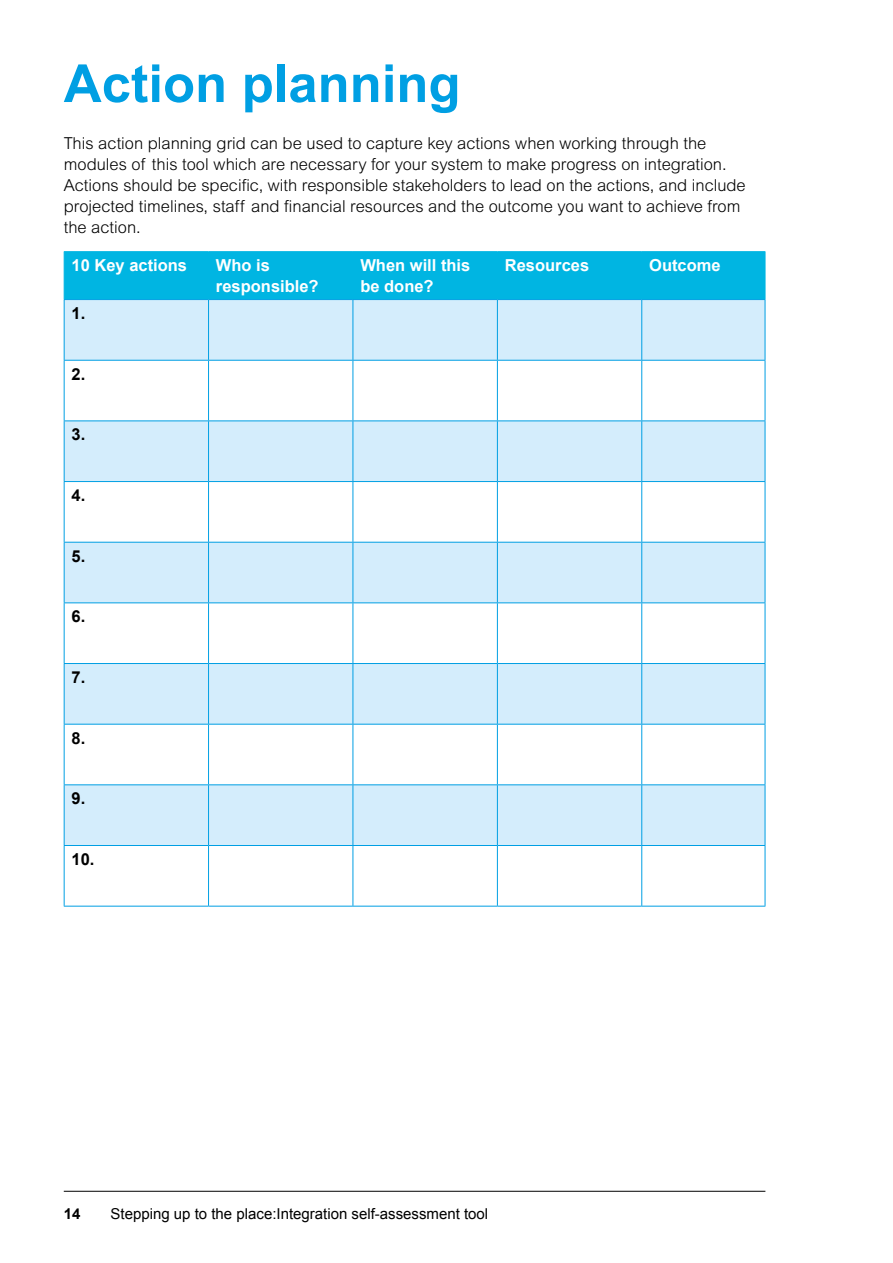
<style>
.page{position:relative;width:893px;height:1263px;background:#fff}
.page>*{position:absolute;margin:0;border:0;box-sizing:border-box;transform-origin:0 0}
.t1{font:700 52.5px "Arial";color:#009fe3}
.t2{font:300 16.5px/21px "Arial MT Std";color:#000}
.t3{font:700 16.5px/21px "Arial";color:#fff}
.t4{font:700 16.5px "Arial";color:#000}
.t5{font:15px "Arial";color:#000}
.t6{font:700 15px "Arial";color:#000}
</style>
<div class="page">
<hr style="left:64px;top:1191px;width:701px;height:1px;background:#000">
<div style="left:65px;top:252px;width:700px;height:47px;background:#00b5e2"></div>
<svg style="left:65px;top:300px;width:700px;height:545px;fill:#d4edfc"></svg>
<hr style="left:64px;top:252px;width:1px;height:47px;background:#00b5e2">
<hr style="left:64px;top:251px;width:145px;height:1px;background:#00b5e2">
<hr style="left:208px;top:252px;width:1px;height:47px;background:#00b5e2">
<hr style="left:209px;top:251px;width:144px;height:1px;background:#00b5e2">
<hr style="left:353px;top:251px;width:144px;height:1px;background:#00b5e2">
<hr style="left:497px;top:251px;width:145px;height:1px;background:#00b5e2">
<hr style="left:642px;top:251px;width:123px;height:1px;background:#00b5e2">
<hr style="left:353px;top:252px;width:1px;height:47px;background:#00b5e2">
<hr style="left:497px;top:252px;width:1px;height:47px;background:#00b5e2">
<hr style="left:641px;top:252px;width:1px;height:47px;background:#00b5e2">
<hr style="left:765px;top:252px;width:1px;height:47px;background:#00b5e2">
<hr style="left:64px;top:300px;width:1px;height:60px;background:#009fe3">
<hr style="left:64px;top:299px;width:145px;height:1px;background:#009fe3">
<hr style="left:208px;top:300px;width:1px;height:60px;background:#009fe3">
<hr style="left:209px;top:299px;width:144px;height:1px;background:#009fe3">
<hr style="left:353px;top:299px;width:144px;height:1px;background:#009fe3">
<hr style="left:497px;top:299px;width:145px;height:1px;background:#009fe3">
<hr style="left:642px;top:299px;width:123px;height:1px;background:#009fe3">
<hr style="left:353px;top:300px;width:1px;height:60px;background:#009fe3">
<hr style="left:497px;top:300px;width:1px;height:60px;background:#009fe3">
<hr style="left:641px;top:300px;width:1px;height:60px;background:#009fe3">
<hr style="left:765px;top:300px;width:1px;height:60px;background:#009fe3">
<hr style="left:64px;top:361px;width:1px;height:59px;background:#009fe3">
<hr style="left:64px;top:360px;width:145px;height:1px;background:#009fe3">
<hr style="left:208px;top:361px;width:1px;height:59px;background:#009fe3">
<hr style="left:209px;top:360px;width:144px;height:1px;background:#009fe3">
<hr style="left:353px;top:360px;width:144px;height:1px;background:#009fe3">
<hr style="left:497px;top:360px;width:145px;height:1px;background:#009fe3">
<hr style="left:642px;top:360px;width:123px;height:1px;background:#009fe3">
<hr style="left:353px;top:361px;width:1px;height:59px;background:#009fe3">
<hr style="left:497px;top:361px;width:1px;height:59px;background:#009fe3">
<hr style="left:641px;top:361px;width:1px;height:59px;background:#009fe3">
<hr style="left:765px;top:361px;width:1px;height:59px;background:#009fe3">
<hr style="left:64px;top:421px;width:1px;height:60px;background:#009fe3">
<hr style="left:64px;top:420px;width:145px;height:1px;background:#009fe3">
<hr style="left:208px;top:421px;width:1px;height:60px;background:#009fe3">
<hr style="left:209px;top:420px;width:144px;height:1px;background:#009fe3">
<hr style="left:353px;top:420px;width:144px;height:1px;background:#009fe3">
<hr style="left:497px;top:420px;width:145px;height:1px;background:#009fe3">
<hr style="left:642px;top:420px;width:123px;height:1px;background:#009fe3">
<hr style="left:353px;top:421px;width:1px;height:60px;background:#009fe3">
<hr style="left:497px;top:421px;width:1px;height:60px;background:#009fe3">
<hr style="left:641px;top:421px;width:1px;height:60px;background:#009fe3">
<hr style="left:765px;top:421px;width:1px;height:60px;background:#009fe3">
<hr style="left:64px;top:482px;width:1px;height:60px;background:#009fe3">
<hr style="left:64px;top:481px;width:145px;height:1px;background:#009fe3">
<hr style="left:208px;top:482px;width:1px;height:60px;background:#009fe3">
<hr style="left:209px;top:481px;width:144px;height:1px;background:#009fe3">
<hr style="left:353px;top:481px;width:144px;height:1px;background:#009fe3">
<hr style="left:497px;top:481px;width:145px;height:1px;background:#009fe3">
<hr style="left:642px;top:481px;width:123px;height:1px;background:#009fe3">
<hr style="left:353px;top:482px;width:1px;height:60px;background:#009fe3">
<hr style="left:497px;top:482px;width:1px;height:60px;background:#009fe3">
<hr style="left:641px;top:482px;width:1px;height:60px;background:#009fe3">
<hr style="left:765px;top:482px;width:1px;height:60px;background:#009fe3">
<hr style="left:64px;top:543px;width:1px;height:59px;background:#009fe3">
<hr style="left:64px;top:542px;width:145px;height:1px;background:#009fe3">
<hr style="left:208px;top:543px;width:1px;height:59px;background:#009fe3">
<hr style="left:209px;top:542px;width:144px;height:1px;background:#009fe3">
<hr style="left:353px;top:542px;width:144px;height:1px;background:#009fe3">
<hr style="left:497px;top:542px;width:145px;height:1px;background:#009fe3">
<hr style="left:642px;top:542px;width:123px;height:1px;background:#009fe3">
<hr style="left:353px;top:543px;width:1px;height:59px;background:#009fe3">
<hr style="left:497px;top:543px;width:1px;height:59px;background:#009fe3">
<hr style="left:641px;top:543px;width:1px;height:59px;background:#009fe3">
<hr style="left:765px;top:543px;width:1px;height:59px;background:#009fe3">
<hr style="left:64px;top:603px;width:1px;height:60px;background:#009fe3">
<hr style="left:64px;top:602px;width:145px;height:1px;background:#009fe3">
<hr style="left:208px;top:603px;width:1px;height:60px;background:#009fe3">
<hr style="left:209px;top:602px;width:144px;height:1px;background:#009fe3">
<hr style="left:353px;top:602px;width:144px;height:1px;background:#009fe3">
<hr style="left:497px;top:602px;width:145px;height:1px;background:#009fe3">
<hr style="left:642px;top:602px;width:123px;height:1px;background:#009fe3">
<hr style="left:353px;top:603px;width:1px;height:60px;background:#009fe3">
<hr style="left:497px;top:603px;width:1px;height:60px;background:#009fe3">
<hr style="left:641px;top:603px;width:1px;height:60px;background:#009fe3">
<hr style="left:765px;top:603px;width:1px;height:60px;background:#009fe3">
<hr style="left:64px;top:664px;width:1px;height:60px;background:#009fe3">
<hr style="left:64px;top:663px;width:145px;height:1px;background:#009fe3">
<hr style="left:208px;top:664px;width:1px;height:60px;background:#009fe3">
<hr style="left:209px;top:663px;width:144px;height:1px;background:#009fe3">
<hr style="left:353px;top:663px;width:144px;height:1px;background:#009fe3">
<hr style="left:497px;top:663px;width:145px;height:1px;background:#009fe3">
<hr style="left:642px;top:663px;width:123px;height:1px;background:#009fe3">
<hr style="left:353px;top:664px;width:1px;height:60px;background:#009fe3">
<hr style="left:497px;top:664px;width:1px;height:60px;background:#009fe3">
<hr style="left:641px;top:664px;width:1px;height:60px;background:#009fe3">
<hr style="left:765px;top:664px;width:1px;height:60px;background:#009fe3">
<hr style="left:64px;top:724px;width:1px;height:60px;background:#009fe3">
<hr style="left:64px;top:724px;width:145px;height:1px;background:#009fe3">
<hr style="left:208px;top:724px;width:1px;height:60px;background:#009fe3">
<hr style="left:209px;top:724px;width:144px;height:1px;background:#009fe3">
<hr style="left:353px;top:724px;width:144px;height:1px;background:#009fe3">
<hr style="left:497px;top:724px;width:145px;height:1px;background:#009fe3">
<hr style="left:642px;top:724px;width:123px;height:1px;background:#009fe3">
<hr style="left:353px;top:724px;width:1px;height:60px;background:#009fe3">
<hr style="left:497px;top:724px;width:1px;height:60px;background:#009fe3">
<hr style="left:641px;top:724px;width:1px;height:60px;background:#009fe3">
<hr style="left:765px;top:724px;width:1px;height:60px;background:#009fe3">
<hr style="left:64px;top:785px;width:1px;height:60px;background:#009fe3">
<hr style="left:64px;top:784px;width:145px;height:1px;background:#009fe3">
<hr style="left:208px;top:785px;width:1px;height:60px;background:#009fe3">
<hr style="left:209px;top:784px;width:144px;height:1px;background:#009fe3">
<hr style="left:353px;top:784px;width:144px;height:1px;background:#009fe3">
<hr style="left:497px;top:784px;width:145px;height:1px;background:#009fe3">
<hr style="left:642px;top:784px;width:123px;height:1px;background:#009fe3">
<hr style="left:353px;top:785px;width:1px;height:60px;background:#009fe3">
<hr style="left:497px;top:785px;width:1px;height:60px;background:#009fe3">
<hr style="left:641px;top:785px;width:1px;height:60px;background:#009fe3">
<hr style="left:765px;top:785px;width:1px;height:60px;background:#009fe3">
<hr style="left:64px;top:846px;width:1px;height:60px;background:#009fe3">
<hr style="left:64px;top:845px;width:145px;height:1px;background:#009fe3">
<hr style="left:64px;top:906px;width:145px;height:1px;background:#009fe3">
<hr style="left:208px;top:846px;width:1px;height:60px;background:#009fe3">
<hr style="left:209px;top:845px;width:144px;height:1px;background:#009fe3">
<hr style="left:353px;top:845px;width:144px;height:1px;background:#009fe3">
<hr style="left:497px;top:845px;width:145px;height:1px;background:#009fe3">
<hr style="left:642px;top:845px;width:123px;height:1px;background:#009fe3">
<hr style="left:353px;top:846px;width:1px;height:60px;background:#009fe3">
<hr style="left:497px;top:846px;width:1px;height:60px;background:#009fe3">
<hr style="left:641px;top:846px;width:1px;height:60px;background:#009fe3">
<hr style="left:765px;top:846px;width:1px;height:60px;background:#009fe3">
<hr style="left:209px;top:906px;width:144px;height:1px;background:#009fe3">
<hr style="left:353px;top:906px;width:144px;height:1px;background:#009fe3">
<hr style="left:497px;top:906px;width:145px;height:1px;background:#009fe3">
<hr style="left:642px;top:906px;width:123px;height:1px;background:#009fe3">
<hr style="left:892px;top:0;width:1px;height:1263px;background:#00b5e2">
<h1 class="t1" style="left:64px;top:49px;width:398px">Action planning</h1>
<p class="t2" style="left:64px;top:132px;width:683px">This action planning grid can be used to capture key actions when working through the modules of this tool which are necessary for your system to make progress on integration.<br>Actions should be specific, with responsible stakeholders to lead on the actions, and include projected timelines, staff and financial resources and the outcome you want to achieve from the action.</p>
<p class="t3" style="left:72px;top:255px;width:117px">10 Key actions</p>
<p class="t3" style="left:216px;top:255px;width:104px">Who is responsible?</p>
<p class="t3" style="left:360px;top:255px;width:112px">When will this be done?</p>
<p class="t3" style="left:505px;top:255px;width:86px">Resources</p>
<p class="t3" style="left:649px;top:255px;width:73px">Outcome</p>
<p class="t4" style="left:72px;top:302px;width:15px">1.</p>
<p class="t4" style="left:72px;top:363px;width:15px">2.</p>
<p class="t4" style="left:72px;top:424px;width:15px">3.</p>
<p class="t4" style="left:72px;top:484px;width:15px">4.</p>
<p class="t4" style="left:72px;top:545px;width:15px">5.</p>
<p class="t4" style="left:72px;top:605px;width:15px">6.</p>
<p class="t4" style="left:72px;top:666px;width:15px">7.</p>
<p class="t4" style="left:72px;top:727px;width:15px">8.</p>
<p class="t4" style="left:72px;top:787px;width:15px">9.</p>
<p class="t4" style="left:72px;top:848px;width:24px">10.</p>
<p class="t6" style="left:64px;top:1203px;width:18px">14</p>
<p class="t5" style="left:111px;top:1203px;width:379px">Stepping up to the place:Integration self-assessment tool</p>
</div>
